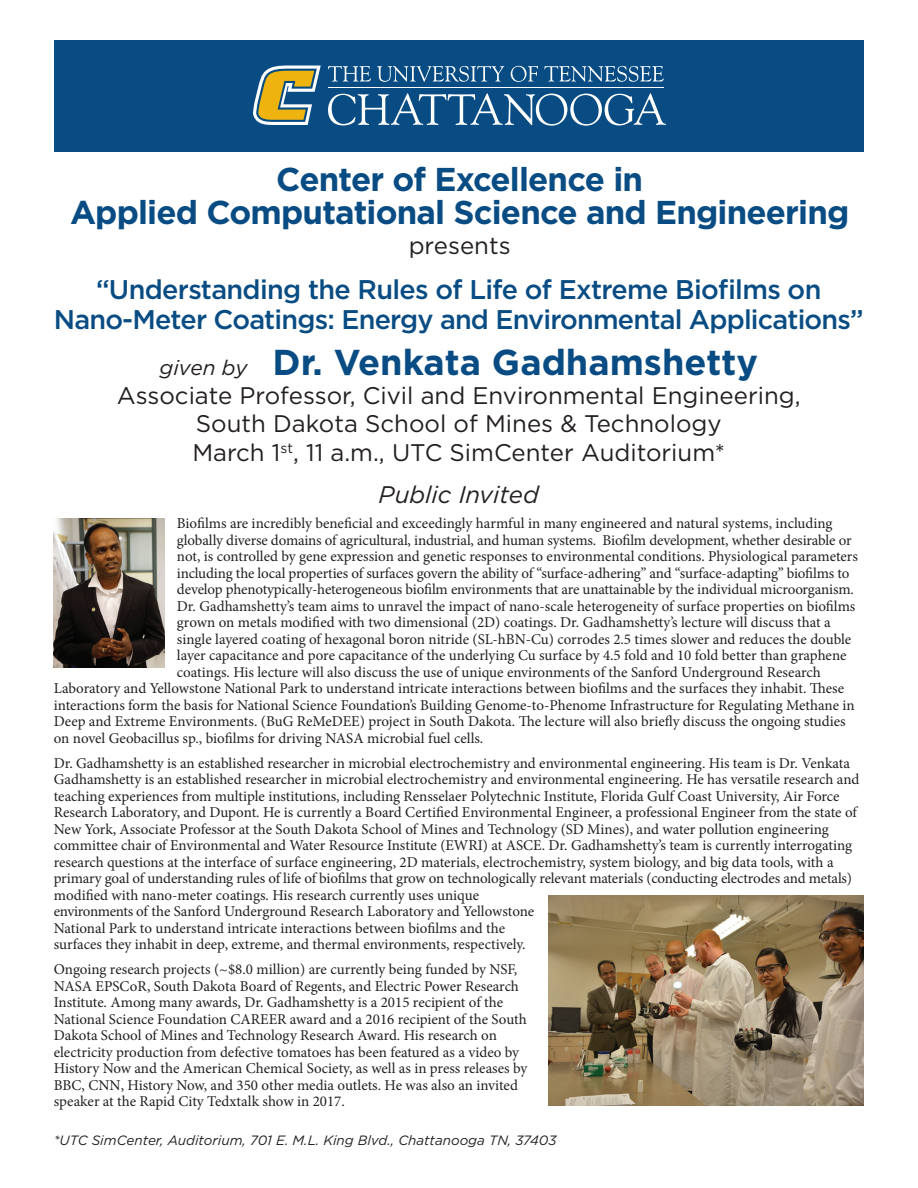
<style>
.page{position:relative;width:918px;height:1188px;background:#fff}
.page>*{position:absolute;margin:0;border:0;box-sizing:border-box;transform-origin:0 0}
.t1{font:700 36px "Gotham";color:#084c83}
.t2{font:700 33px "Gotham";letter-spacing:-.025em;color:#084c83}
.t3{font:500 27px "Gotham";letter-spacing:-.03em;color:#084c83}
.t4{font:24px "Gotham";color:#231f20}
.t5{font:italic 24px "Gotham";color:#231f20}
.t6{font:15px/16.5px "Minion Pro";letter-spacing:-.005em;color:#231f20}
.t7{font:italic 13.5px "Gotham";color:#231f20}
.s1{font-weight:400;font-style:italic;font-size:21px;color:#231f20}
</style>
<div class="page">
<div style="left:54px;top:40px;width:810px;height:111px;background:#084c83"></div>
<svg style="left:328px;top:93px;width:338px;height:33px"></svg>
<svg style="left:328px;top:66px;width:43px;height:16px"></svg>
<svg style="left:377px;top:66px;width:127px;height:16px"></svg>
<svg style="left:511px;top:66px;width:27px;height:16px"></svg>
<svg style="left:544px;top:66px;width:120px;height:16px"></svg>
<hr style="left:328px;top:88px;width:336px;height:1px;background:#fff">
<svg style="left:253px;top:66px;width:68px;height:59px"></svg>
<img style="left:54px;top:518px;width:110px;height:149px">
<img style="left:549px;top:895px;width:315px;height:211px">
<p class="t2" style="left:276px;top:157px;width:368px">Center of Excellence in</p>
<p class="t2" style="left:70px;top:190px;width:781px">Applied Computational Science and Engineering</p>
<p class="t4" style="left:409px;top:230px;width:103px">presents</p>
<p class="t3" style="left:96px;top:271px;width:727px">“Understanding the Rules of Life of Extreme Biofilms on</p>
<p class="t3" style="left:54px;top:301px;width:811px">Nano-Meter Coatings: Energy and Environmental Applications”</p>
<p class="t1" style="left:160px;top:339px;width:600px"><span class="s1">given by</span> Dr. Venkata Gadhamshetty</p>
<p class="t4" style="left:117px;top:380px;width:685px">Associate Professor, Civil and Environmental Engineering,</p>
<p class="t4" style="left:196px;top:408px;width:527px">South Dakota School of Mines &amp; Technology</p>
<p class="t4" style="left:192px;top:437px;width:534px">March 1<sup>st</sup>, 11 a.m., UTC SimCenter Auditorium*</p>
<p class="t5" style="left:379px;top:480px;width:162px">Public Invited</p>
<p class="t6" style="left:177px;top:515px;width:657px">Biofilms are incredibly beneficial and exceedingly harmful in many engineered and natural systems, including</p>
<p class="t6" style="left:177px;top:532px;width:676px">globally diverse domains of agricultural, industrial, and human systems. Biofilm development, whether desirable or</p>
<p class="t6" style="left:177px;top:548px;width:682px">not, is controlled by gene expression and genetic responses to environmental conditions. Physiological parameters</p>
<p class="t6" style="left:177px;top:565px;width:674px">including the local properties of surfaces govern the ability of “surface-adhering” and “surface-adapting” biofilms to</p>
<p class="t6" style="left:177px;top:581px;width:679px">develop phenotypically-heterogeneous biofilm environments that are unattainable by the individual microorganism.</p>
<p class="t6" style="left:177px;top:598px;width:680px">Dr. Gadhamshetty’s team aims to unravel the impact of nano-scale heterogeneity of surface properties on biofilms</p>
<p class="t6" style="left:177px;top:614px;width:655px">grown on metals modified with two dimensional (2D) coatings. Dr. Gadhamshetty’s lecture will discuss that a</p>
<p class="t6" style="left:177px;top:631px;width:676px">single layered coating of hexagonal boron nitride (SL-hBN-Cu) corrodes 2.5 times slower and reduces the double</p>
<p class="t6" style="left:177px;top:647px;width:671px">layer capacitance and pore capacitance of the underlying Cu surface by 4.5 fold and 10 fold better than graphene</p>
<p class="t6" style="left:177px;top:664px;width:645px">coatings. His lecture will also discuss the use of unique environments of the Sanford Underground Research</p>
<p class="t6" style="left:54px;top:680px;width:792px">Laboratory and Yellowstone National Park to understand intricate interactions between biofilms and the surfaces they inhabit. These</p>
<p class="t6" style="left:54px;top:697px;width:802px">interactions form the basis for National Science Foundation’s Building Genome-to-Phenome Infrastructure for Regulating Methane in</p>
<p class="t6" style="left:54px;top:713px;width:793px">Deep and Extreme Environments. (BuG ReMeDEE) project in South Dakota. The lecture will also briefly discuss the ongoing studies</p>
<p class="t6" style="left:54px;top:730px;width:431px">on novel Geobacillus sp., biofilms for driving NASA microbial fuel cells.</p>
<p class="t6" style="left:54px;top:755px;width:807px">Dr. Gadhamshetty is an established researcher in microbial electrochemistry and environmental engineering. His team is Dr. Venkata Gadhamshetty is an established researcher in microbial electrochemistry and environmental engineering. He has versatile research and teaching experiences from multiple institutions, including Rensselaer Polytechnic Institute, Florida Gulf Coast University, Air Force Research Laboratory, and Dupont. He is currently a Board Certified Environmental Engineer, a professional Engineer from the state of New York, Associate Professor at the South Dakota School of Mines and Technology (SD Mines), and water pollution engineering committee chair of Environmental and Water Resource Institute (EWRI) at ASCE. Dr. Gadhamshetty’s team is currently interrogating research questions at the interface of surface engineering, 2D materials, electrochemistry, system biology, and big data tools, with a primary goal of understanding rules of life of biofilms that grow on technologically relevant materials (conducting electrodes and metals) modified with nano-meter coatings. His research currently uses unique<br>environments of the Sanford Underground Research Laboratory and Yellowstone<br>National Park to understand intricate interactions between biofilms and the<br>surfaces they inhabit in deep, extreme, and thermal environments, respectively.</p>
<p class="t6" style="left:54px;top:961px;width:475px">Ongoing research projects (~$8.0 million) are currently being funded by NSF, NASA EPSCoR, South Dakota Board of Regents, and Electric Power Research Institute. Among many awards, Dr. Gadhamshetty is a 2015 recipient of the National Science Foundation CAREER award and a 2016 recipient of the South Dakota School of Mines and Technology Research Award. His research on electricity production from defective tomatoes has been featured as a video by History Now and the American Chemical Society, as well as in press releases by BBC, CNN, History Now, and 350 other media outlets. He was also an invited speaker at the Rapid City Tedxtalk show in 2017.</p>
<p class="t7" style="left:54px;top:1132px;width:504px">*UTC SimCenter, Auditorium, 701 E. M.L. King Blvd., Chattanooga TN, 37403</p>
</div>
